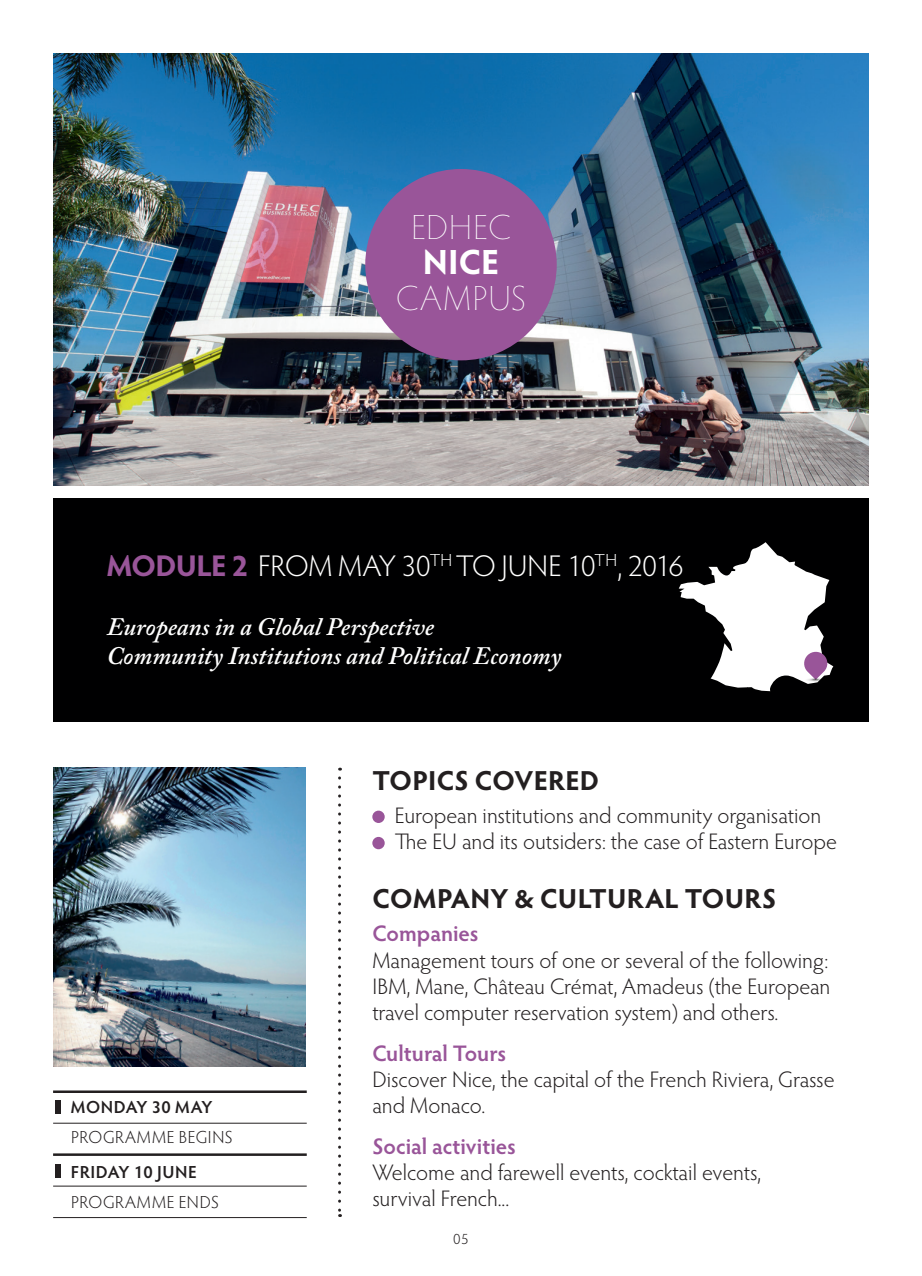
<style>
.page{position:relative;width:922px;height:1276px;background:#fff}
.page>*{position:absolute;margin:0;border:0;box-sizing:border-box;transform-origin:0 0}
.t1{font:200 35px "Hypatia Sans Pro";letter-spacing:.035em;color:#fff}
.t2{font:700 35px "Hypatia Sans Pro";color:#fff}
.t3{font:300 30px "Hypatia Sans Pro";letter-spacing:-.02em;color:#fff}
.t4{font:700 27.5px "Hypatia Sans Pro";letter-spacing:.005em;color:#231f20}
.t5{font:italic 600 25px/28.8px "Adobe Caslon Pro";color:#fff}
.t6{font:300 22.5px/26.2px "Hypatia Sans Pro";letter-spacing:-.005em;color:#231f20}
.t7{font:600 22.5px "Hypatia Sans Pro";color:#959}
.t8{font:300 17.5px "Hypatia Sans Pro";letter-spacing:.035em;color:#231f20}
.t9{font:600 17.5px "Hypatia Sans Pro";letter-spacing:.025em;color:#231f20}
.t10{font:300 15px "Hypatia Sans Pro";color:#231f20}
.s1{font-weight:700;color:#959}
</style>
<div class="page">
<img style="left:53px;top:53px;width:815px;height:433px">
<div style="left:53px;top:499px;width:815px;height:223px;background:#000001"></div>
<svg style="left:678px;top:542px;width:155px;height:149px"></svg>
<img style="left:803px;top:677px;width:23px;height:5px">
<div style="left:372px;top:810px;width:12px;height:13px;background:#959;border-radius:50%"></div>
<div style="left:372px;top:837px;width:12px;height:12px;background:#959;border-radius:50%"></div>
<img style="left:53px;top:767px;width:252px;height:299px">
<svg style="left:338px;top:778px;width:3px;height:439px"></svg>
<div style="left:365px;top:169px;width:191px;height:191px;background:#959;border-radius:50%"></div>
<hr style="left:53px;top:1122px;width:253px;height:1px;background:#231f20">
<hr style="left:53px;top:1185px;width:254px;height:1px;background:#231f20">
<hr style="left:53px;top:1217px;width:254px;height:1px;background:#231f20">
<div style="left:55px;top:1100px;width:5px;height:13px;background:#231f20"></div>
<div style="left:55px;top:1164px;width:5px;height:13px;background:#231f20"></div>
<hr style="left:53px;top:1090px;width:254px;height:3px;background:#231f20">
<hr style="left:53px;top:1153px;width:254px;height:3px;background:#231f20">
<h1 class="t1" style="left:411px;top:205px;width:100px">EDHEC</h1>
<h1 class="t2" style="left:422px;top:238px;width:78px">NICE</h1>
<h1 class="t1" style="left:396px;top:275px;width:131px">CAMPUS</h1>
<h2 class="t3" style="left:107px;top:546px;width:578px"><span class="s1">MODULE 2</span> From May 30<sup>th</sup> to June 10<sup>th</sup> , 2016</h2>
<p class="t5" style="left:107px;top:612px;width:456px">Europeans in a Global Perspective<br>Community Institutions and Political Economy</p>
<p class="t9" style="left:71px;top:1094px;width:143px">Monday 30 may</p>
<p class="t8" style="left:71px;top:1125px;width:163px">Programme begins</p>
<p class="t9" style="left:71px;top:1160px;width:127px">Friday 10 june</p>
<p class="t8" style="left:71px;top:1190px;width:149px">Programme ends</p>
<p class="t4" style="left:372px;top:760px;width:225px">TOPICS COVERED</p>
<p class="t6" style="left:394px;top:801px;width:443px">European institutions and community organisation<br>The EU and its outsiders: the case of Eastern Europe</p>
<p class="t4" style="left:372px;top:879px;width:21px">COMPAN</p>
<p class="t4" style="left:490px;top:879px;width:154px">Y &amp; CULTURAL</p>
<p class="t4" style="left:684px;top:879px;width:93px">TOURS</p>
<p class="t7" style="left:372px;top:918px;width:107px">Companies</p>
<p class="t6" style="left:372px;top:946px;width:459px;text-align:justify">Management tours of one or several of the following:<br>IBM, Mane, Château Crémat, Amadeus (the European travel computer reservation system) and others.</p>
<p class="t7" style="left:372px;top:1037px;width:135px">Cultural Tours</p>
<p class="t6" style="left:372px;top:1065px;width:464px">Discover N ice, the capital of the French Riviera, Grasse and Monaco.</p>
<p class="t7" style="left:372px;top:1130px;width:145px">Social activities</p>
<p class="t6" style="left:372px;top:1158px;width:390px">Welcome and farewell events, cocktail events, survival French...</p>
<p class="t10" style="left:453px;top:1229px;width:17px">05</p>
</div>
